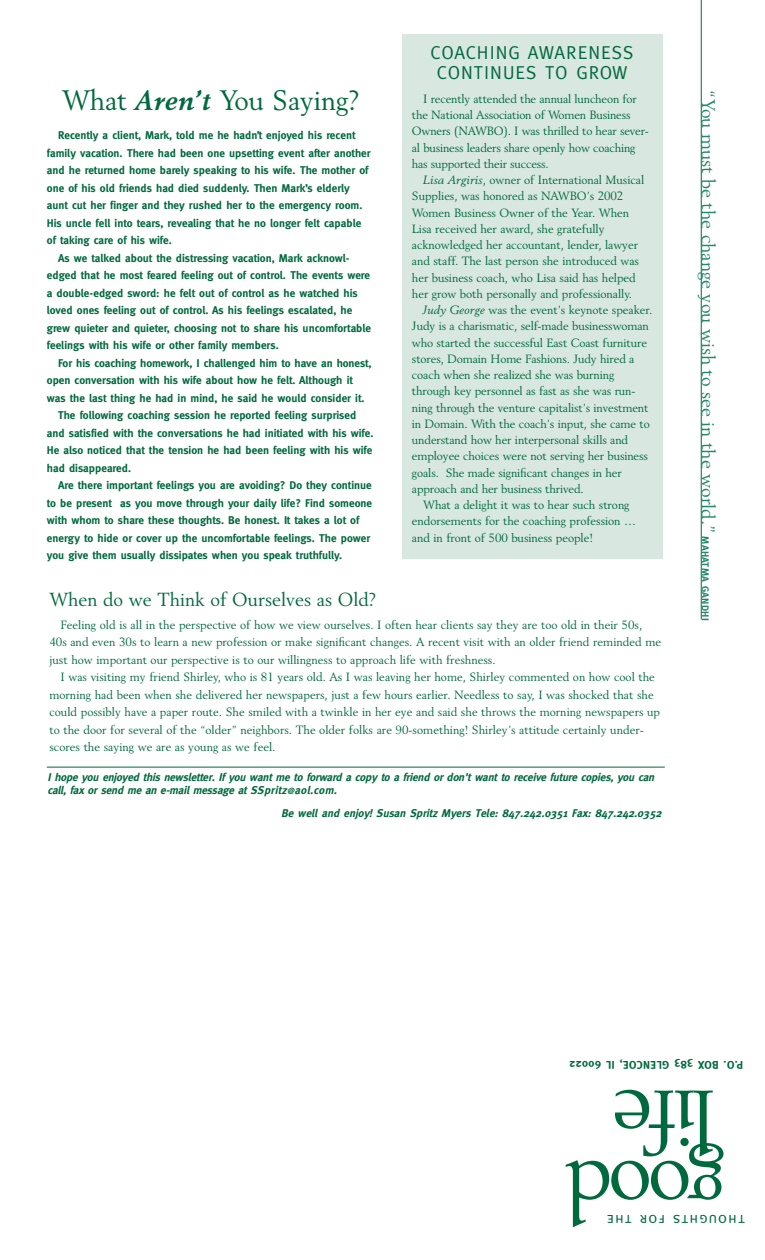
<style>
.page{position:relative;width:765px;height:1260px;background:#fff}
.page>*{position:absolute;margin:0;border:0;box-sizing:border-box;transform-origin:0 0}
.t1{font:85.25px/71px "Revival 565 BT";letter-spacing:-.05em;color:#00693e}
.t2{font:28px "Revival 565 BT";letter-spacing:-.005em;color:#00693e}
.t3{font:18.75px "Revival 565 BT";letter-spacing:-.005em;color:#24886a}
.t4{font:18.75px/20px "Meta Caps";letter-spacing:.055em;color:#00693e;text-align:center}
.t5{font:18.75px "Revival 565 BT";color:#00693e}
.t6{font:15.12px "Meta Caps";letter-spacing:.075em;color:#00693e}
.t7{font:11.88px/16.2px "Revival 565 BT";letter-spacing:-.005em;color:#00693e}
.t8{font:700 11.25px "Meta";color:#00693e}
.t9{font:italic 700 11.25px/13.5px "Meta";letter-spacing:-.015em;color:#00693e}
.t10{font:700 11.25px "Meta";letter-spacing:.03em;color:#00693e}
.s1{font-weight:700;font-style:italic}
.s2{font-style:italic}
.s3{font-size:8.75px}
.s4{font-family:"Meta";font-weight:700;font-size:10px}
</style>
<div class="page">
<hr style="left:701px;top:0;width:1px;height:619px;background:#00693e">
<div style="left:402px;top:34px;width:260px;height:525px;background:#d8e7df"></div>
<hr style="left:47px;top:767px;width:618px;height:1px;background:#00693e">
<h2 class="t2" style="left:62px;top:90px;width:298px">What <span class="s1">Aren’t</span> You Saying?</h2>
<p class="t8" style="left:58px;top:131px;width:299px">Recently a client, Mark, told me he hadn’t enjoyed his recent</p>
<p class="t8" style="left:47px;top:149px;width:325px">family vacation. There had been one upsetting event after another</p>
<p class="t8" style="left:47px;top:166px;width:323px">and he returned home barely speaking to his wife. The mother of</p>
<p class="t8" style="left:47px;top:184px;width:305px">one of his old friends had died suddenly. Then Mark’s elderly</p>
<p class="t8" style="left:47px;top:201px;width:317px">aunt cut her finger and they rushed her to the emergency room.</p>
<p class="t8" style="left:47px;top:219px;width:316px">His uncle fell into tears, revealing that he no longer felt capable</p>
<p class="t8" style="left:47px;top:236px;width:126px">of taking care of his wife.</p>
<p class="t8" style="left:58px;top:254px;width:293px">As we talked about the distressing vacation, Mark acknowl-</p>
<p class="t8" style="left:47px;top:271px;width:325px">edged that he most feared feeling out of control. The events were</p>
<p class="t8" style="left:47px;top:289px;width:312px">a double-edged sword: he felt out of control as he watched his</p>
<p class="t8" style="left:47px;top:306px;width:307px">loved ones feeling out of control. As his feelings escalated, he</p>
<p class="t8" style="left:47px;top:324px;width:326px">grew quieter and quieter, choosing not to share his uncomfortable</p>
<p class="t8" style="left:47px;top:341px;width:233px">feelings with his wife or other family members.</p>
<p class="t8" style="left:58px;top:359px;width:315px">For his coaching homework, I challenged him to have an honest,</p>
<p class="t8" style="left:47px;top:376px;width:308px">open conversation with his wife about how he felt. Although it</p>
<p class="t8" style="left:47px;top:394px;width:319px">was the last thing he had in mind, he said he would consider it.</p>
<p class="t8" style="left:58px;top:411px;width:300px">The following coaching session he reported feeling surprised</p>
<p class="t8" style="left:47px;top:429px;width:328px">and satisfied with the conversations he had initiated with his wife.</p>
<p class="t8" style="left:47px;top:446px;width:327px">He also noticed that the tension he had been feeling with his wife</p>
<p class="t8" style="left:47px;top:464px;width:86px">had disappeared.</p>
<p class="t8" style="left:58px;top:481px;width:315px">Are there important feelings you are avoiding? Do they continue</p>
<p class="t8" style="left:47px;top:499px;width:327px">to be present as you move through your daily life? Find someone</p>
<p class="t8" style="left:47px;top:516px;width:314px">with whom to share these thoughts. Be honest. It takes a lot of</p>
<p class="t8" style="left:47px;top:534px;width:325px">energy to hide or cover up the uncomfortable feelings. The power</p>
<p class="t8" style="left:47px;top:551px;width:297px">you give them usually dissipates when you speak truthfully.</p>
<h3 class="t4" style="left:431px;top:43px;width:205px">COACHING AWARENESS<br>CONTINUES TO GROW</h3>
<p class="t7" style="left:412px;top:92px;width:239px;text-indent:11px">I recently attended the annual luncheon for the National Association of Women Business Owners (NAWBO). I was thrilled to hear sever&shy;al business leaders share openly how coaching has supported their success.</p>
<p class="t7" style="left:412px;top:173px;width:234px;text-indent:11px"><span class="s2">Lisa Argiris</span>, owner of International Musical Supplies, was honored as NAWBO’s 2002<br>Women Business Owner of the Year. When Lisa received her award, she gratefully acknowledged her accountant, lender, lawyer and staff. The last person she introduced was her business coach, who Lisa said has helped her grow both personally and professionally.</p>
<p class="t7" style="left:423px;top:303px;width:231px"><span class="s2">Judy George</span> was the event’s keynote speaker.</p>
<p class="t7" style="left:412px;top:319px;width:238px">Judy is a charismatic, self-made businesswoman</p>
<p class="t7" style="left:412px;top:336px;width:237px">who started the successful East Coast furniture</p>
<p class="t7" style="left:412px;top:352px;width:224px">stores, Domain Home Fashions. Judy hired a</p>
<p class="t7" style="left:412px;top:368px;width:204px">coach when she realized she was burning</p>
<p class="t7" style="left:412px;top:384px;width:225px">through key personnel as fast as she was run-</p>
<p class="t7" style="left:412px;top:401px;width:238px">ning through the venture capitalist’s investment</p>
<p class="t7" style="left:412px;top:417px;width:239px">in Domain. With the coach’s input, she came to</p>
<p class="t7" style="left:412px;top:433px;width:218px">understand how her interpersonal skills and</p>
<p class="t7" style="left:412px;top:449px;width:238px">employee choices were not serving her business</p>
<p class="t7" style="left:412px;top:466px;width:211px">goals. She made significant changes in her</p>
<p class="t7" style="left:412px;top:482px;width:173px">approach and her business thrived.</p>
<p class="t7" style="left:423px;top:498px;width:208px">What a delight it was to hear such strong</p>
<p class="t7" style="left:412px;top:514px;width:225px">endorsements for the coaching profession …</p>
<p class="t7" style="left:412px;top:531px;width:182px">and in front of 500 business people!</p>
<h3 class="t5" style="left:49px;top:593px;width:328px">When do we Think of Ourselves as Old?</h3>
<p class="t7" style="left:49px;top:617px;width:613px;line-height:17.5px;text-indent:11px">Feeling old is all in the perspective of how we view ourselves. I often hear clients say they are too old in their 50s,<br>40s and even 30s to learn a new profession or make significant changes. A recent visit with an older friend reminded me just how important our perspective is to our willingness to approach life with freshness.</p>
<p class="t7" style="left:49px;top:669px;width:612px;line-height:17.5px;text-indent:11px">I was visiting my friend Shirley, who is 81 years old. As I was leaving her home, Shirley commented on how cool the morning had been when she delivered her newspapers, just a few hours earlier. Needless to say, I was shocked that she could possibly have a paper route. She smiled with a twinkle in her eye and said she throws the morning newspapers up to the door for several of the “older” neighbors. The older folks are 90-something! Shirley’s attitude certainly under&shy;scores the saying we are as young as we feel.</p>
<p class="t9" style="left:47px;top:771px;width:610px">I hope you enjoyed this newsletter. If you want me to forward a copy to a friend or don't want to receive future copies, you can call, fax or send me an e-mail message at SSpritz<span class="s3">@</span>aol.com.</p>
<p class="t9" style="left:281px;top:807px;width:384px">Be well and enjoy! Susan Spritz Myers Tele: 847.242.0351 Fax: 847.242.0352</p>
<h3 class="t3" style="left:715px;top:90px;width:532px;rotate:90deg">“You must be the change you wish to see in the world.” <span class="s4">MAHATMA GANDHI</span></h3>
<p class="t10" style="left:743px;top:1069px;width:175px;rotate:-180deg">P.O. BOX 383 GLENCOE, IL 60022</p>
<h1 class="t1" style="left:725px;top:1217px;width:162px;rotate:-180deg">good life</h1>
<p class="t6" style="left:745px;top:1229px;width:139px;rotate:-180deg">thoughts for the</p>
</div>
